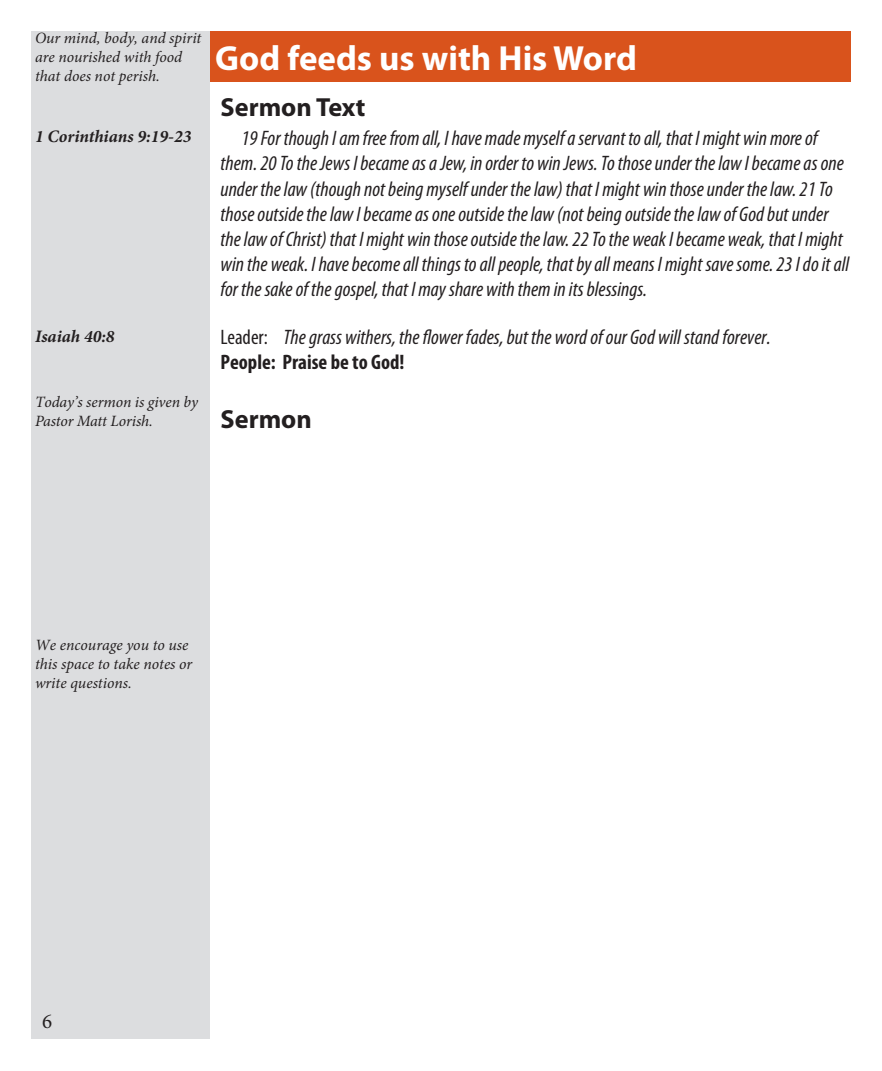
<style>
.page{position:relative;width:882px;height:1071px;background:#fff}
.page>*{position:absolute;margin:0;border:0;box-sizing:border-box;transform-origin:0 0}
.t1{font:700 35px "Myriad Pro";color:#fff}
.t2{font:700 26.25px "Myriad Pro";color:#231f20}
.t3{font:italic condensed 21px/25.2px "Myriad Pro";color:#231f20}
.t4{font:700 condensed 21px "Myriad Pro";color:#231f20}
.t5{font:21px "Minion Pro";color:#231f20}
.t6{font:italic 700 17.5px "Minion Pro";color:#231f20}
.t7{font:italic 15.75px/18.9px "Minion Pro";color:#231f20}
.s1{font-style:normal}
</style>
<div class="page">
<div style="left:32px;top:32px;width:178px;height:1008px;background:#dcdddf"></div>
<div style="left:210px;top:32px;width:640px;height:50px;background:#d9531c"></div>
<p class="t7" style="left:35px;top:28px;width:168px">Our mind, body, and spirit are nourished with food that does not perish.</p>
<p class="t1" style="left:215px;top:35px;width:423px">God feeds us with His Word</p>
<p class="t2" style="left:220px;top:90px;width:146px">Sermon Text</p>
<p class="t6" style="left:35px;top:124px;width:158px">1 Corinthians 9:19-23</p>
<p class="t3" style="left:220px;top:125px;width:630px;text-indent:21px">19 For though I am free from all, I have made myself a servant to all, that I might win more of them. 20 To the Jews I became as a Jew, in order to win Jews. To those under the law I became as one under the law (though not being myself under the law) that I might win those under the law. 21 To those outside the law I became as one outside the law (not being outside the law of God but under the law of Christ) that I might win those outside the law. 22 To the weak I became weak, that I might win the weak. I have become all things to all people, that by all means I might save some. 23 I do it all for the sake of the gospel, that I may share with them in its blessings.</p>
<p class="t6" style="left:35px;top:323px;width:81px">Isaiah 40:8</p>
<p class="t7" style="left:35px;top:393px;width:165px">Today’s sermon is given by<br>Pastor Matt Lorish.</p>
<p class="t3" style="left:220px;top:324px;width:552px"><span class="s1">Leader:</span> The grass withers, the flower fades, but the word of our God will stand forever.</p>
<p class="t4" style="left:220px;top:349px;width:185px">People: Praise be to God!</p>
<p class="t2" style="left:220px;top:402px;width:93px">Sermon</p>
<p class="t7" style="left:35px;top:635px;width:159px">We encourage you to use this space to take notes or write questions.</p>
<p class="t5" style="left:42px;top:1007px;width:12px">6</p>
</div>
